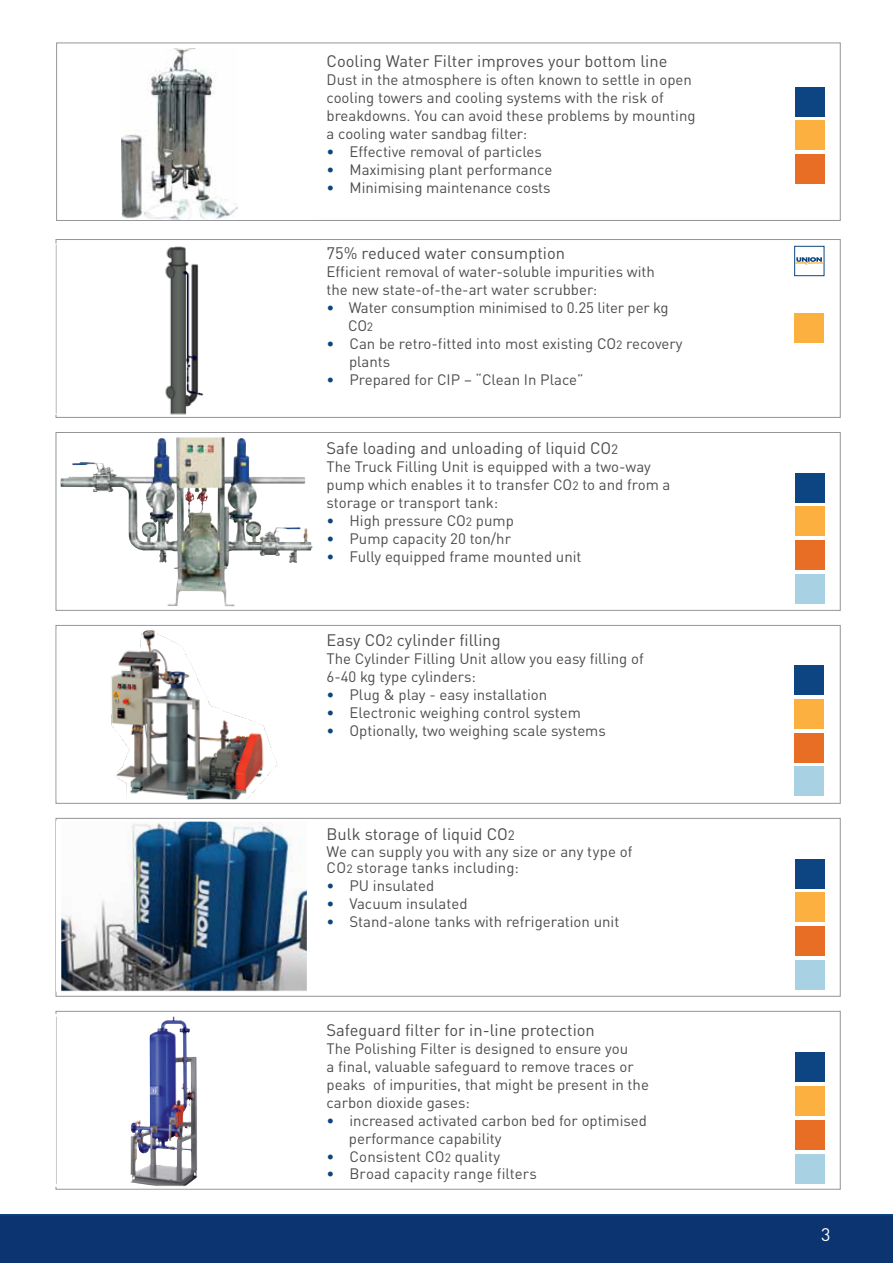
<style>
.page{position:relative;width:893px;height:1263px;background:#fff}
.page>*{position:absolute;margin:0;border:0;box-sizing:border-box;transform-origin:0 0}
.t1{font:18px "DIN Pro";color:#fff}
.t2{font:16.5px "DIN Pro";color:#4d4d4f}
.t3{font:15px/18px "DIN Pro";color:#4d4d4f}
.s1{color:#0c4582}
.s2{font-size:12px}
.s3{font-size:13.5px}
</style>
<div class="page">
<div style="left:56px;top:239px;width:785px;height:179px;border:1px solid #939598"></div>
<div style="left:0;top:1214px;width:893px;height:49px;background:#0c3471"></div>
<div style="left:56px;top:43px;width:785px;height:178px;border:1px solid #939598"></div>
<div style="left:56px;top:432px;width:785px;height:179px;border:1px solid #939598"></div>
<div style="left:56px;top:625px;width:785px;height:179px;border:1px solid #939598"></div>
<div style="left:56px;top:818px;width:785px;height:179px;border:1px solid #939598"></div>
<div style="left:56px;top:1011px;width:785px;height:178px;border:1px solid #939598"></div>
<img style="left:121px;top:51px;width:117px;height:166px">
<img style="left:165px;top:246px;width:39px;height:167px">
<div style="left:55px;top:244px;width:256px;height:171px;border:1px solid #fff"></div>
<img style="left:60px;top:438px;width:164px;height:124px">
<img style="left:61px;top:823px;width:246px;height:166px">
<div style="left:56px;top:821px;width:256px;height:170px;border:1px solid #fff"></div>
<img style="left:111px;top:631px;width:167px;height:167px">
<img style="left:130px;top:1018px;width:68px;height:166px">
<div style="left:55px;top:1016px;width:256px;height:170px;border:1px solid #fff"></div>
<div style="left:795px;top:87px;width:29px;height:30px;background:#0c4582"></div>
<div style="left:795px;top:121px;width:29px;height:29px;background:#fbb040"></div>
<div style="left:795px;top:154px;width:29px;height:30px;background:#e86e25"></div>
<div style="left:794px;top:314px;width:30px;height:29px;background:#fbb040"></div>
<div style="left:794px;top:246px;width:30px;height:30px;background:#fff;border:1px solid #0c4582"></div>
<svg style="left:795px;top:257px;width:28px;height:8px"></svg>
<div style="left:795px;top:574px;width:30px;height:30px;background:#a8d1e4"></div>
<div style="left:795px;top:473px;width:30px;height:30px;background:#0c4582"></div>
<div style="left:795px;top:506px;width:30px;height:30px;background:#fbb040"></div>
<div style="left:795px;top:540px;width:30px;height:30px;background:#e86e25"></div>
<div style="left:794px;top:766px;width:30px;height:30px;background:#a8d1e4"></div>
<div style="left:794px;top:665px;width:30px;height:30px;background:#0c4582"></div>
<div style="left:794px;top:699px;width:30px;height:30px;background:#fbb040"></div>
<div style="left:794px;top:733px;width:30px;height:29px;background:#e86e25"></div>
<div style="left:795px;top:960px;width:30px;height:30px;background:#a8d1e4"></div>
<div style="left:795px;top:859px;width:30px;height:29px;background:#0c4582"></div>
<div style="left:795px;top:892px;width:30px;height:30px;background:#fbb040"></div>
<div style="left:795px;top:926px;width:30px;height:30px;background:#e86e25"></div>
<div style="left:795px;top:1154px;width:30px;height:29px;background:#a8d1e4"></div>
<div style="left:795px;top:1052px;width:30px;height:30px;background:#0c4582"></div>
<div style="left:795px;top:1086px;width:30px;height:30px;background:#fbb040"></div>
<div style="left:795px;top:1120px;width:30px;height:30px;background:#e86e25"></div>
<p class="t2" style="left:327px;top:48px;width:342px">Cooling Water Filter improves your bottom line</p>
<p class="t3" style="left:327px;top:69px;width:371px">Dust in the atmosphere is often known to settle in open cooling towers and cooling systems with the risk of breakdowns. You can avoid these problems by mounting a cooling water sandbag filter:</p>
<p class="t3" style="left:327px;top:141px;width:217px"><span class="s1">•</span> Effective removal of particles</p>
<p class="t3" style="left:327px;top:159px;width:227px"><span class="s1">•</span> Maximising plant performance</p>
<p class="t3" style="left:327px;top:177px;width:226px"><span class="s1">•</span> Minimising maintenance costs</p>
<p class="t2" style="left:327px;top:240px;width:240px">75% reduced water consumption</p>
<p class="t3" style="left:327px;top:261px;width:330px">Efficient removal of water-soluble impurities with the new state-of-the-art water scrubber:</p>
<p class="t3" style="left:348px;top:297px;width:322px;text-indent:-22px"><span class="s1">•</span> Water consumption minimised to 0.25 liter per kg<br>CO<span class="s2">2</span></p>
<p class="t3" style="left:349px;top:333px;width:335px;text-indent:-22px"><span class="s1">•</span> Can be retro-fitted into most existing CO<span class="s2">2</span> recovery plants</p>
<p class="t3" style="left:327px;top:369px;width:259px"><span class="s1">•</span> Prepared for CIP – “Clean In Place”</p>
<p class="t2" style="left:327px;top:435px;width:293px">Safe loading and unloading of liquid CO<span class="s3">2</span></p>
<p class="t3" style="left:327px;top:456px;width:345px">The Truck Filling Unit is equipped with a two-way pump which enables it to transfer CO<span class="s2">2</span> to and from a storage or transport tank:</p>
<p class="t3" style="left:327px;top:510px;width:189px"><span class="s1">•</span> High pressure CO<span class="s2">2</span> pump</p>
<p class="t3" style="left:327px;top:528px;width:186px"><span class="s1">•</span> Pump capacity 20 ton/hr</p>
<p class="t3" style="left:327px;top:546px;width:256px"><span class="s1">•</span> Fully equipped frame mounted unit</p>
<p class="t2" style="left:327px;top:627px;width:176px">Easy CO<span class="s3">2</span> cylinder filling</p>
<p class="t3" style="left:327px;top:648px;width:319px">The Cylinder Filling Unit allow you easy filling of<br>6-40 kg type cylinders:</p>
<p class="t3" style="left:327px;top:684px;width:222px"><span class="s1">•</span> Plug &amp; play - easy installation</p>
<p class="t3" style="left:327px;top:702px;width:256px"><span class="s1">•</span> Electronic weighing control system</p>
<p class="t3" style="left:327px;top:720px;width:281px"><span class="s1">•</span> Optionally, two weighing scale systems</p>
<p class="t2" style="left:327px;top:821px;width:190px">Bulk storage of liquid CO<span class="s3">2</span></p>
<p class="t3" style="left:327px;top:842px;width:307px;line-height:16.5px">We can supply you with any size or any type of<br>CO<span class="s2">2</span> storage tanks including:</p>
<p class="t3" style="left:327px;top:875px;width:109px"><span class="s1">•</span> PU insulated</p>
<p class="t3" style="left:327px;top:893px;width:142px"><span class="s1">•</span> Vacuum insulated</p>
<p class="t3" style="left:327px;top:911px;width:294px"><span class="s1">•</span> Stand-alone tanks with refrigeration unit</p>
<p class="t2" style="left:327px;top:1017px;width:270px">Safeguard filter for in-line protection</p>
<p class="t3" style="left:327px;top:1038px;width:324px">The Polishing Filter is designed to ensure you<br>a final, valuable safeguard to remove traces or peaks of impurities, that might be present in the carbon dioxide gases:</p>
<p class="t3" style="left:349px;top:1110px;width:300px;text-indent:-22px"><span class="s1">•</span> increased activated carbon bed for optimised performance capability</p>
<p class="t3" style="left:327px;top:1146px;width:175px"><span class="s1">•</span> Consistent CO<span class="s2">2</span> quality</p>
<p class="t3" style="left:327px;top:1163px;width:212px"><span class="s1">•</span> Broad capacity range filters</p>
<p class="t1" style="left:821px;top:1220px;width:11px">3</p>
</div>
